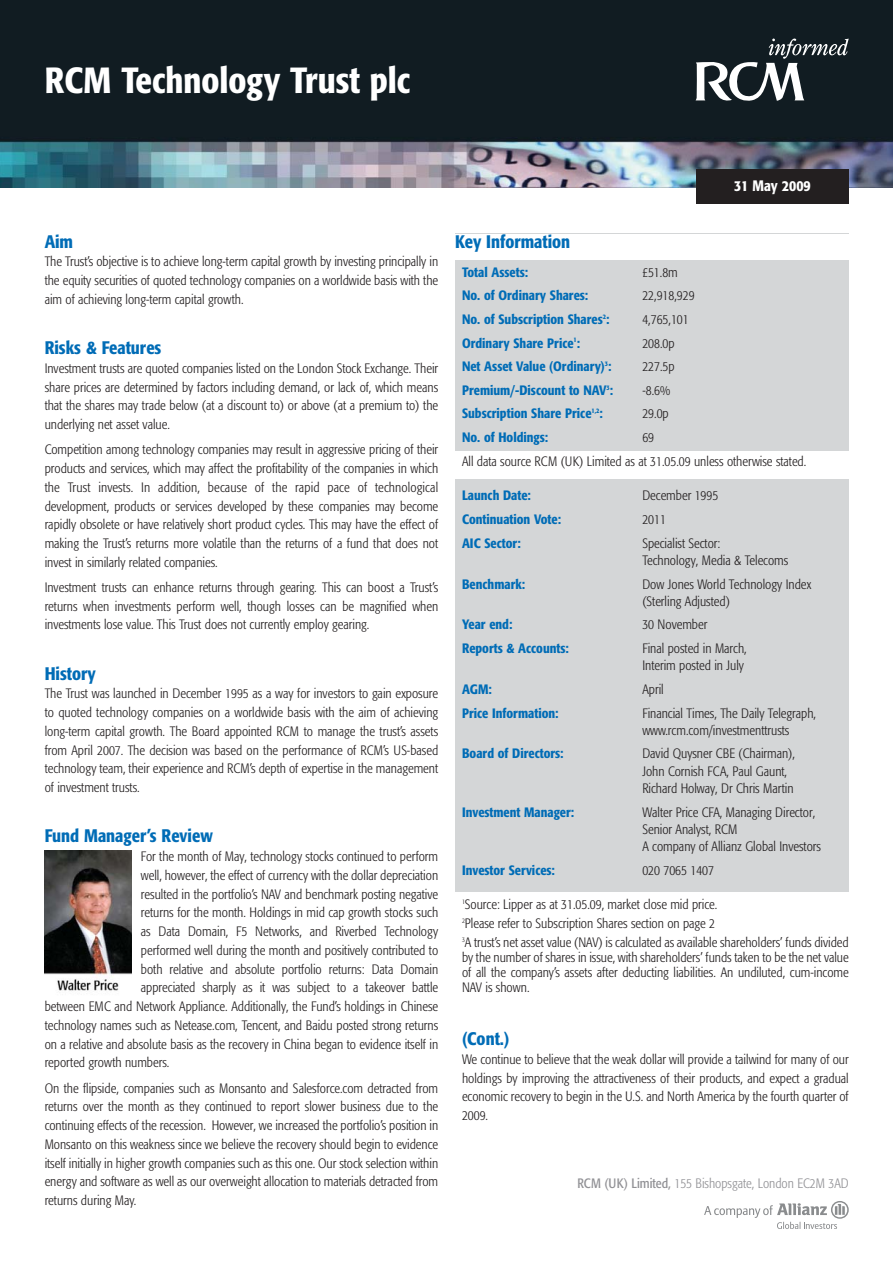
<style>
.page{position:relative;width:893px;height:1263px;background:#fff}
.page>*{position:absolute;margin:0;border:0;box-sizing:border-box;transform-origin:0 0}
.t1{font:500 condensed 36px "Formata";color:#fff}
.t2{font:500 condensed 18px "Formata";color:#006cb6}
.t3{font:500 condensed 15px "Formata";color:#fff}
.t4{font:300 condensed 13.5px/18.8px "Formata";color:#231f20;text-align:justify}
.t5{font:500 condensed 13.5px "Formata";color:#006cb6}
.t6{font:300 condensed 13.5px "Formata";color:#919195}
.s1{font-weight:400}
</style>
<div class="page">
<img style="left:0;top:0;width:892px;height:187px">
<div style="left:696px;top:170px;width:152px;height:34px;background:#231f20"></div>
<img style="left:45px;top:851px;width:87px;height:140px">
<div style="left:455px;top:234px;width:393px;height:1029px;background:#d4d6d7"></div>
<div style="left:455px;top:892px;width:393px;height:371px;background:#fff"></div>
<div style="left:455px;top:451px;width:393px;height:28px;background:#fff"></div>
<div style="left:455px;top:234px;width:393px;height:25px;background:#fff"></div>
<svg style="left:695px;top:39px;width:153px;height:62px"></svg>
<svg style="left:704px;top:1201px;width:144px;height:28px"></svg>
<h1 class="t1" style="left:45px;top:66px;width:367px">RCM Technology Trust plc</h1>
<h2 class="t2" style="left:45px;top:234px;width:30px">Aim</h2>
<p class="t4" style="left:45px;top:253px;width:395px">The Trust’s objective is to achieve long-term capital growth by investing principally in the equity securities of quoted technology companies on a worldwide basis with the aim of achieving long-term capital growth.</p>
<h2 class="t2" style="left:45px;top:340px;width:118px">Risks &amp; Features</h2>
<p class="t4" style="left:45px;top:360px;width:395px">Investment trusts are quoted companies listed on the London Stock Exchange. Their share prices are determined by factors including demand, or lack of, which means that the shares may trade below (at a discount to) or above (at a premium to) the underlying net asset value.</p>
<p class="t4" style="left:45px;top:441px;width:395px">Competition among technology companies may result in aggressive pricing of their products and services, which may affect the profitability of the companies in which the Trust invests. In addition, because of the rapid pace of technological development, products or services developed by these companies may become rapidly obsolete or have relatively short product cycles. This may have the effect of making the Trust’s returns more volatile than the returns of a fund that does not invest in similarly related companies.</p>
<p class="t4" style="left:45px;top:579px;width:395px">Investment trusts can enhance returns through gearing. This can boost a Trust’s returns when investments perform well, though losses can be magnified when investments lose value. This Trust does not currently employ gearing.</p>
<h2 class="t2" style="left:45px;top:666px;width:53px">History</h2>
<p class="t4" style="left:45px;top:685px;width:395px">The Trust was launched in December 1995 as a way for investors to gain exposure to quoted technology companies on a worldwide basis with the aim of achieving long-term capital growth. The Board appointed RCM to manage the trust’s assets from April 2007. The decision was based on the performance of RCM’s US-based technology team, their experience and RCM’s depth of expertise in the management of investment trusts.</p>
<h2 class="t2" style="left:45px;top:829px;width:170px">Fund Manager’s Review</h2>
<p class="t4" style="left:141px;top:848px;width:299px">For the month of May, technology stocks continued to perform</p>
<p class="t4" style="left:141px;top:867px;width:299px">well, however, the effect of currency with the dollar depreciation</p>
<p class="t4" style="left:141px;top:886px;width:299px">resulted in the portfolio’s NAV and benchmark posting negative</p>
<p class="t4" style="left:141px;top:904px;width:299px">returns for the month. Holdings in mid cap growth stocks such</p>
<p class="t4" style="left:141px;top:923px;width:299px">as Data Domain, F5 Networks, and Riverbed Technology</p>
<p class="t4" style="left:141px;top:942px;width:299px">performed well during the month and positively contributed to</p>
<p class="t4" style="left:141px;top:961px;width:299px">both relative and absolute portfolio returns: Data Domain</p>
<p class="t4" style="left:141px;top:979px;width:299px">appreciated sharply as it was subject to a takeover battle</p>
<p class="t4" style="left:45px;top:998px;width:395px">between EMC and Network Appliance. Additionally, the Fund’s holdings in Chinese</p>
<p class="t4" style="left:45px;top:1017px;width:395px">technology names such as Netease.com, Tencent, and Baidu posted strong returns</p>
<p class="t4" style="left:45px;top:1036px;width:395px">on a relative and absolute basis as the recovery in China began to evidence itself in</p>
<p class="t4" style="left:45px;top:1054px;width:126px">reported growth numbers.</p>
<p class="t4" style="left:45px;top:1079px;width:395px">On the flipside, companies such as Monsanto and Salesforce.com detracted from returns over the month as they continued to report slower business due to the continuing effects of the recession. However, we increased the portfolio’s position in Monsanto on this weakness since we believe the recovery should begin to evidence itself initially in higher growth companies such as this one. Our stock selection within energy and software as well as our overweight allocation to materials detracted from returns during May.</p>
<h2 class="t2" style="left:455px;top:234px;width:116px">Key Information</h2>
<p class="t5" style="left:462px;top:266px;width:68px">Total Assets:</p>
<p class="t4" style="left:642px;top:263px;width:37px">£51.8m</p>
<p class="t5" style="left:462px;top:290px;width:128px">No. of Ordinary Shares:</p>
<p class="t4" style="left:642px;top:287px;width:54px">22,918,929</p>
<p class="t5" style="left:462px;top:314px;width:149px">No. of Subscription Shares<sup>2</sup>:</p>
<p class="t4" style="left:642px;top:311px;width:48px">4,765,101</p>
<p class="t5" style="left:462px;top:337px;width:120px">Ordinary Share Price<sup>1</sup>:</p>
<p class="t4" style="left:642px;top:334px;width:34px">208.0p</p>
<p class="t5" style="left:462px;top:361px;width:151px">Net Asset Value (Ordinary)<sup>3</sup>:</p>
<p class="t4" style="left:642px;top:358px;width:34px">227.5p</p>
<p class="t5" style="left:462px;top:384px;width:152px">Premium/-Discount to NAV<sup>3</sup>:</p>
<p class="t4" style="left:642px;top:382px;width:29px">-8.6%</p>
<p class="t5" style="left:462px;top:408px;width:142px">Subscription Share Price<sup>1,2</sup>:</p>
<p class="t4" style="left:642px;top:405px;width:28px">29.0p</p>
<p class="t5" style="left:462px;top:432px;width:88px">No. of Holdings:</p>
<p class="t4" style="left:642px;top:429px;width:13px">69</p>
<p class="t3" style="left:734px;top:179px;width:78px">31 May 2009</p>
<p class="t4" style="left:462px;top:453px;width:346px">All data source RCM (UK) Limited as at 31.05.09 unless otherwise stated.</p>
<p class="t5" style="left:462px;top:490px;width:70px">Launch Date:</p>
<p class="t4" style="left:642px;top:487px;width:77px">December 1995</p>
<p class="t5" style="left:462px;top:514px;width:101px">Continuation Vote:</p>
<p class="t4" style="left:642px;top:511px;width:25px">2011</p>
<p class="t5" style="left:462px;top:537px;width:60px">AIC Sector:</p>
<p class="t4" style="left:642px;top:535px;width:147px;line-height:17.2px">Specialist Sector:<br>Technology, Media &amp; Telecoms</p>
<p class="t5" style="left:462px;top:578px;width:65px">Benchmark:</p>
<p class="t4" style="left:642px;top:576px;width:170px;line-height:17.2px">Dow Jones World Technology Index (Sterling Adjusted)</p>
<p class="t5" style="left:462px;top:619px;width:52px">Year end:</p>
<p class="t4" style="left:642px;top:616px;width:66px">30 November</p>
<p class="t5" style="left:462px;top:643px;width:108px">Reports &amp; Accounts:</p>
<p class="t4" style="left:642px;top:641px;width:106px;line-height:17.2px">Final posted in March,<br>Interim posted in July</p>
<p class="t5" style="left:462px;top:684px;width:31px">AGM:</p>
<p class="t4" style="left:642px;top:681px;width:23px">April</p>
<p class="t5" style="left:462px;top:707px;width:98px">Price Information:</p>
<p class="t4" style="left:642px;top:705px;width:175px;line-height:17.2px">Financial Times, The Daily Telegraph, www.rcm.com/investmenttrusts</p>
<p class="t5" style="left:462px;top:748px;width:103px">Board of Directors:</p>
<p class="t4" style="left:642px;top:746px;width:154px;line-height:17.2px;text-align:left">David Quysner CBE (Chairman),<br>John Cornish FCA, Paul Gaunt,<br>Richard Holway, Dr Chris Martin</p>
<p class="t5" style="left:462px;top:806px;width:114px">Investment Manager:</p>
<p class="t4" style="left:642px;top:804px;width:180px;line-height:17.2px;text-align:left">Walter Price CFA, Managing Director,<br>Senior Analyst, RCM<br>A company of Allianz Global Investors</p>
<p class="t5" style="left:462px;top:864px;width:94px">Investor Services:</p>
<p class="t4" style="left:642px;top:862px;width:73px">020 7065 1407</p>
<p class="t4" style="left:462px;top:895px;width:388px;line-height:19.2px;text-align:left"><sup>1</sup>Source: Lipper as at 31.05.09, market close mid price.<br><sup>2</sup>Please refer to Subscription Shares section on page 2<br><sup>3</sup>A trust’s net asset value (NAV) is calculated as available shareholders’ funds divided</p>
<p class="t4" style="left:462px;top:951px;width:388px;line-height:15px">by the number of shares in issue, with shareholders’ funds taken to be the net value of all the company’s assets after deducting liabilities. An undiluted, cum-income NAV is shown.</p>
<h2 class="t2" style="left:462px;top:1031px;width:49px">(Cont.)</h2>
<p class="t4" style="left:462px;top:1051px;width:388px">We continue to believe that the weak dollar will provide a tailwind for many of our holdings by improving the attractiveness of their products, and expect a gradual economic recovery to begin in the U.S. and North America by the fourth quarter of 2009.</p>
<p class="t6" style="left:577px;top:1178px;width:273px"><span class="s1">RCM (UK) Limited,</span> 155 Bishopsgate, London EC2M 3AD</p>
</div>
